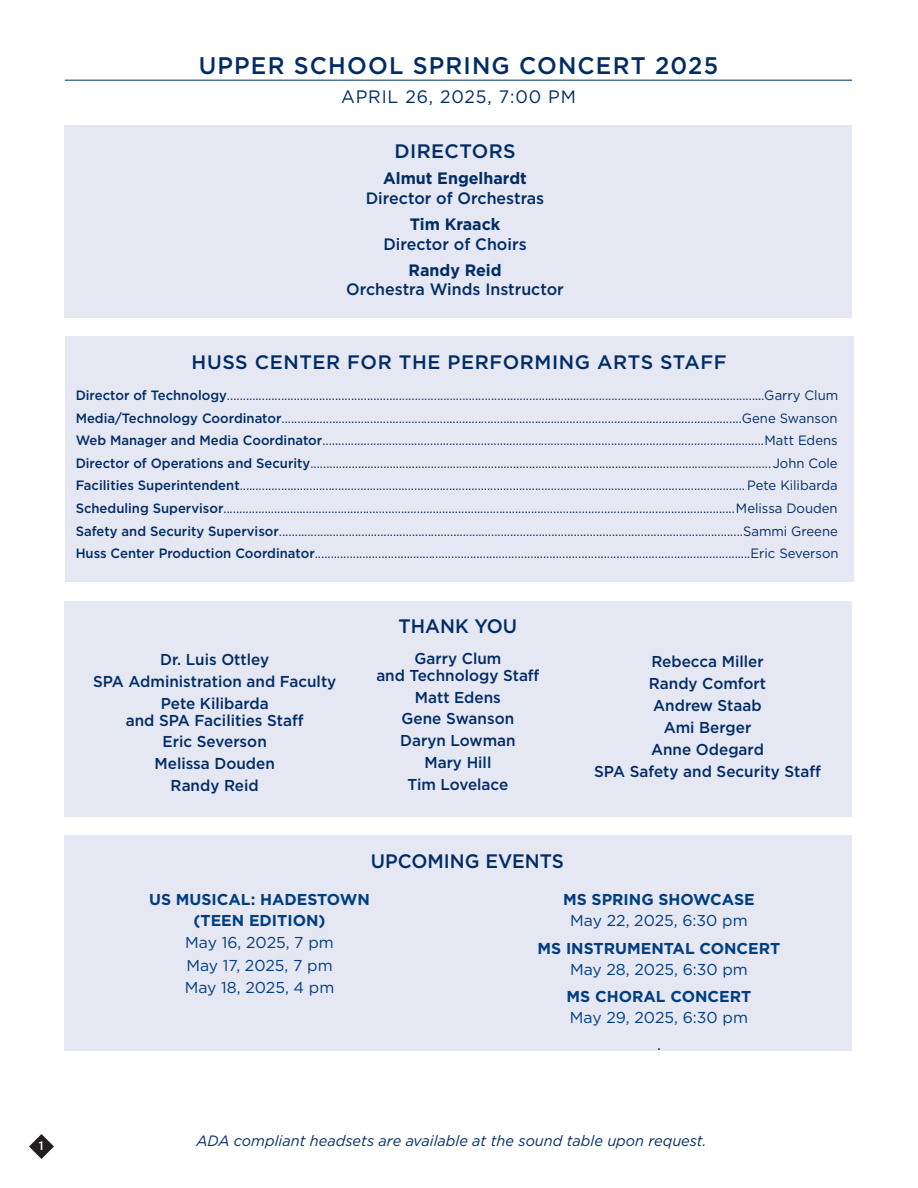
<style>
.page{position:relative;width:918px;height:1188px;background:#fff}
.page>*{position:absolute;margin:0;border:0;box-sizing:border-box;transform-origin:0 0}
.t1{font:500 24px "Gotham";letter-spacing:.05em;color:#002c65}
.Program_Ensemble_Title{font:500 19.5px "Gotham";letter-spacing:.02em;color:#002c65}
.Program_Ensemble_Title-2{font:500 19.5px "Gotham";color:#002c65}
.t2{font:18px "Gotham";letter-spacing:.05em;color:#002c65}
.t3{font:500 16.5px/19.5px "Gotham";color:#002c65;text-align:center}
.Program_Soloist_w_Space_After{font:16.5px "Gotham";color:#231f20}
.t4{font:500 15.75px/16.5px "Gotham";color:#002c65;text-align:center}
.t5{font:15.75px/22.5px "Gotham";color:#013e80;text-align:justify}
.t6{font:700 15.75px/21px "Gotham";color:#013e80;text-align:center}
.Program_Soloist_w_Space_After-2{font:italic 15px "Gotham";color:#002c65}
.Program_Musical_Entry{font:13.5px "Gotham";color:#002c65}
.t7{font:500 12px "Gotham";color:#fff}
.s1{font-weight:700}
.s2{font-weight:500}
.s3{font-weight:400}
</style>
<div class="page">
<div style="left:65px;top:835px;width:787px;height:215px;background:#e5e7f2"></div>
<div style="left:65px;top:601px;width:787px;height:215px;background:#e5e7f2"></div>
<div style="left:65px;top:125px;width:787px;height:193px;background:#e5e7f2"></div>
<hr style="left:65px;top:80px;width:787px;height:1px;background:#002c65">
<svg style="left:29px;top:1134px;width:25px;height:25px"></svg>
<div style="left:65px;top:336px;width:789px;height:246px;background:#e5e7f2"></div>
<p class="t1" style="left:199px;top:50px;width:521px">UPPER SCHOOL SPRING CONCERT 2025</p>
<p class="t2" style="left:341px;top:85px;width:236px">APRIL 26, 2025, 7:00 PM</p>
<p class="Program_Ensemble_Title" style="left:394px;top:139px;width:123px">DIRECTORS</p>
<p class="t3" style="left:366px;top:169px;width:180px"><span class="s1">Almut Engelhardt<br></span>Director of Orchestras</p>
<p class="t3" style="left:383px;top:214px;width:145px"><span class="s1">Tim Kraack<br></span>Director of Choirs</p>
<p class="t3" style="left:346px;top:260px;width:219px"><span class="s1">Randy Reid<br></span>Orchestra Winds Instructor</p>
<p class="Program_Ensemble_Title" style="left:192px;top:349px;width:536px">HUSS CENTER FOR THE PERFORMING ARTS STAFF</p>
<p class="Program_Musical_Entry" style="left:76px;top:387px;width:764px"><span class="s2">Director of Technology</span>.........................................................................................................................................................................Garry Clum</p>
<p class="Program_Musical_Entry" style="left:76px;top:409px;width:764px"><span class="s2">Media/Technology Coordinator</span>.................................................................................................................................................Gene Swanson</p>
<p class="Program_Musical_Entry" style="left:76px;top:432px;width:764px"><span class="s2">Web Manager and Media Coordinator</span>...........................................................................................................................................Matt Edens</p>
<p class="Program_Musical_Entry" style="left:76px;top:454px;width:764px"><span class="s2">Director of Operations and Security</span>.................................................................................................................................................John Cole</p>
<p class="Program_Musical_Entry" style="left:76px;top:477px;width:763px"><span class="s2">Facilities Superintendent</span>...............................................................................................................................................................Pete Kilibarda</p>
<p class="Program_Musical_Entry" style="left:76px;top:500px;width:764px"><span class="s2">Scheduling Supervisor</span>.................................................................................................................................................................Melissa Douden</p>
<p class="Program_Musical_Entry" style="left:76px;top:522px;width:764px"><span class="s2">Safety and Security Supervisor</span>..................................................................................................................................................Sammi Greene</p>
<p class="Program_Musical_Entry" style="left:76px;top:545px;width:764px"><span class="s2">Huss Center Production Coordinator</span>.........................................................................................................................................Eric Severson</p>
<p class="t4" style="left:160px;top:651px;width:110px">Dr. Luis Ottley</p>
<p class="t4" style="left:93px;top:673px;width:245px">SPA Administration and Faculty</p>
<p class="t4" style="left:126px;top:695px;width:179px">Pete Kilibarda<br>and SPA Facilities Staff</p>
<p class="t4" style="left:163px;top:733px;width:106px">Eric Severson</p>
<p class="t4" style="left:155px;top:755px;width:122px">Melissa Douden</p>
<p class="t4" style="left:171px;top:777px;width:90px">Randy Reid</p>
<p class="Program_Ensemble_Title-2" style="left:399px;top:614px;width:120px">THANK YOU</p>
<p class="t4" style="left:376px;top:650px;width:165px">Garry Clum<br>and Technology Staff</p>
<p class="t4" style="left:415px;top:689px;width:87px">Matt Edens</p>
<p class="t4" style="left:402px;top:710px;width:114px">Gene Swanson</p>
<p class="t4" style="left:400px;top:732px;width:117px">Daryn Lowman</p>
<p class="t4" style="left:424px;top:754px;width:68px">Mary Hill</p>
<p class="t4" style="left:407px;top:776px;width:102px">Tim Lovelace</p>
<p class="Program_Ensemble_Title-2" style="left:371px;top:848px;width:195px">UPCOMING EVENTS</p>
<p class="t4" style="left:651px;top:653px;width:114px">Rebecca Miller</p>
<p class="t4" style="left:649px;top:675px;width:119px">Randy Comfort</p>
<p class="t4" style="left:653px;top:697px;width:110px">Andrew Staab</p>
<p class="t4" style="left:664px;top:719px;width:89px">Ami Berger</p>
<p class="t4" style="left:651px;top:741px;width:114px">Anne Odegard</p>
<p class="t4" style="left:594px;top:763px;width:228px">SPA Safety and Security Staff</p>
<p class="t6" style="left:149px;top:889px;width:222px">US MUSICAL: HADESTOWN (TEEN EDITION)</p>
<p class="t5" style="left:185px;top:931px;width:151px">May 16, 2025, 7 pm May 17, 2025, 7 pm May 18, 2025, 4 pm</p>
<p class="t5" style="left:563px;top:889px;width:193px;line-height:21px;text-align:center"><span class="s1">MS SPRING SHOWCASE<br></span>May 22, 2025, 6:30 pm</p>
<p class="t6" style="left:538px;top:938px;width:244px">MS INSTRUMENTAL CONCERT<br><span class="s3">May 28, 2025, 6:30 pm</span></p>
<p class="t5" style="left:567px;top:986px;width:186px;line-height:21px"><span class="s1">MS CHORAL CONCERT<br></span>May 29, 2025, 6:30 pm</p>
<p class="Program_Soloist_w_Space_After" style="left:657px;top:1034px;width:5px">.</p>
<p class="t7" style="left:39px;top:1138px;width:6px">1</p>
<p class="Program_Soloist_w_Space_After-2" style="left:197px;top:1131px;width:511px">ADA compliant headsets are available at the sound table upon request.</p>
</div>
